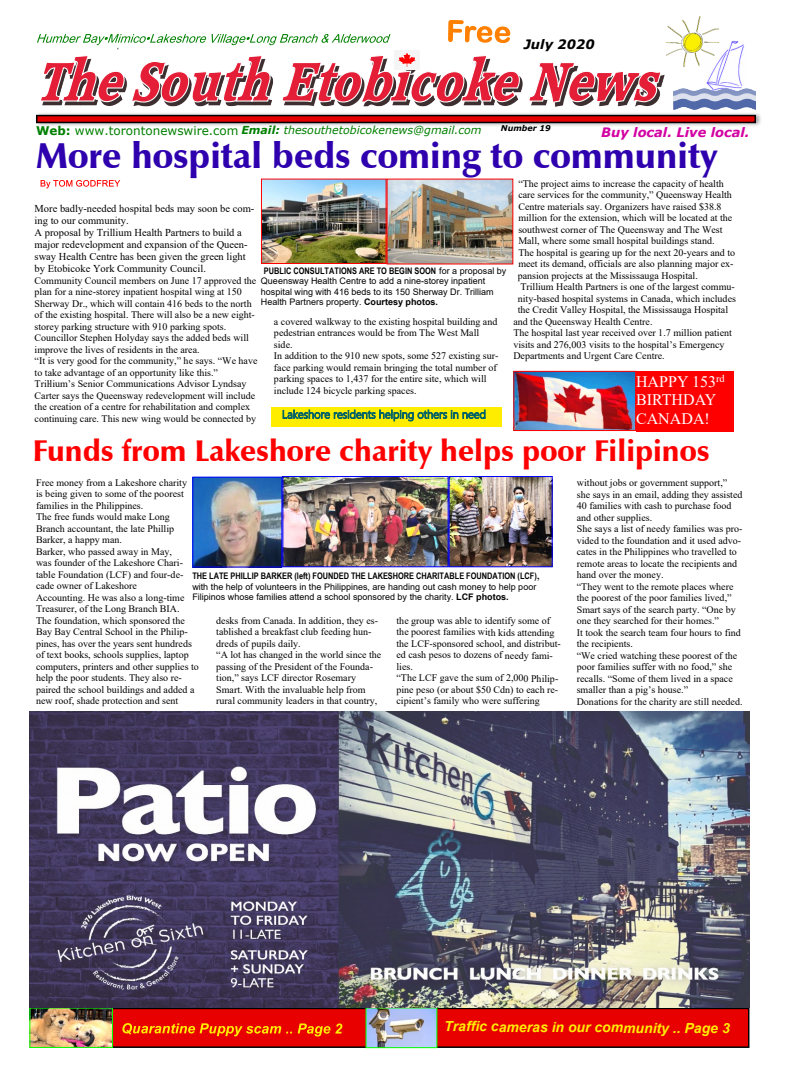
<style>
.page{position:relative;width:792px;height:1080px;background:#fff}
.page>*{position:absolute;margin:0;border:0;box-sizing:border-box;transform-origin:0 0}
.t1{font:900 36px "Zapf Humanist 601 BT";color:#2e00ae}
.t2{font:900 30px "Zapf Humanist 601 BT";color:#f00}
.t3{font:16px/18.4px "Times New Roman";color:#fff}
.t4{font:italic 700 14px "Arial";color:#ffed00}
.t5{font:italic 700 13px "Verdana";color:#d300a2}
.t6{font:italic 700 13px "Verdana";color:#000}
.t7{font:italic 11px "Verdana";color:#008000}
.t8{font:10.5px/12.1px "Times New Roman";color:#000}
.t9{font:10px/11.5px "Times New Roman";color:#000}
.t10{font:9px/10.3px "Arial";color:#000}
.t11{font:700 9px "Arial Narrow";color:#000}
.t12{font:italic 700 8px "Verdana";color:#000}
.s1{font-weight:700;font-style:normal;font-size:12px}
.s2{font-style:normal;font-size:12px}
.s3{font-weight:700}
.s4{font-family:"Arial";font-weight:400}
.s5{font-family:"Times New Roman";font-weight:400;font-size:12px}
</style>
<div class="page">
<img style="left:36px;top:113px;width:725px;height:13px">
<svg style="left:36px;top:115px;width:720px;height:8px"></svg>
<div style="left:36px;top:1008px;width:713px;height:40px;background:#e80000;border:2px solid #000"></div>
<img style="left:706px;top:41px;width:38px;height:47px">
<img style="left:673px;top:88px;width:83px;height:27px">
<svg style="left:527px;top:63px;width:136px;height:63px"></svg>
<svg style="left:122px;top:1023px;width:170px;height:13px"></svg>
<svg style="left:298px;top:1023px;width:44px;height:13px"></svg>
<img style="left:667px;top:16px;width:52px;height:51px">
<svg style="left:37px;top:20px;width:483px;height:172px"></svg>
<div style="left:271px;top:407px;width:231px;height:19px;background:#ffed00"></div>
<svg style="left:282px;top:409px;width:204px;height:13px"></svg>
<img style="left:263px;top:181px;width:248px;height:81px">
<div style="left:261px;top:179px;width:126px;height:85px;border:1px solid #f00"></div>
<img style="left:515px;top:373px;width:119px;height:56px">
<div style="left:513px;top:371px;width:123px;height:60px;border:1px solid #f00"></div>
<div style="left:636px;top:371px;width:97px;height:60px;background:#f00"></div>
<img style="left:194px;top:478px;width:357px;height:88px">
<div style="left:282px;top:476px;width:167px;height:91px;border:1px solid #00f"></div>
<div style="left:449px;top:476px;width:104px;height:91px;border:1px solid #00f"></div>
<div style="left:192px;top:477px;width:90px;height:91px;border:1px solid #00f"></div>
<img style="left:31px;top:1010px;width:80px;height:36px">
<div style="left:29px;top:1008px;width:84px;height:40px;border:1px solid #0f0"></div>
<img style="left:368px;top:1009px;width:67px;height:37px">
<div style="left:366px;top:1007px;width:71px;height:41px;border:1px solid #0f0"></div>
<img style="left:29px;top:711px;width:720px;height:297px">
<h3 class="t6" style="left:524px;top:39px;width:72px">July 2020</h3>
<p class="t12" style="left:501px;top:125px;width:51px">Number 19</p>
<h3 class="t5" style="left:601px;top:127px;width:150px">Buy local. Live local.</h3>
<p class="t7" style="left:36px;top:126px;width:447px"><span class="s1">Web:</span> <span class="s2">www.torontonewswire.com</span> <span class="s3">Email:</span> thesouthetobicokenews@gmail.com</p>
<h1 class="t1" style="left:36px;top:141px;width:683px">More hospital beds coming to community</h1>
<p class="t9" style="left:518px;top:179px;width:207px">“The project aims to increase the capacity of health</p>
<p class="t9" style="left:518px;top:190px;width:215px">care services for the community,” Queensway Health</p>
<p class="t9" style="left:518px;top:202px;width:205px">Centre materials say. Organizers have raised $38.8</p>
<p class="t9" style="left:518px;top:213px;width:215px">million for the extension, which will be located at the</p>
<p class="t9" style="left:518px;top:225px;width:206px">southwest corner of The Queensway and The West</p>
<p class="t9" style="left:518px;top:236px;width:198px">Mall, where some small hospital buildings stand.</p>
<p class="t9" style="left:518px;top:248px;width:218px">The hospital is gearing up for the next 20-years and to</p>
<p class="t9" style="left:518px;top:259px;width:217px">meet its demand, officials are also planning major ex-</p>
<p class="t9" style="left:518px;top:271px;width:182px">pansion projects at the Mississauga Hospital.</p>
<p class="t9" style="left:520px;top:282px;width:216px">Trillium Health Partners is one of the largest commu-</p>
<p class="t9" style="left:518px;top:294px;width:220px">nity-based hospital systems in Canada, which includes</p>
<p class="t9" style="left:518px;top:305px;width:212px">the Credit Valley Hospital, the Mississauga Hospital</p>
<p class="t9" style="left:513px;top:317px;width:141px">and the Queensway Health Centre.</p>
<p class="t9" style="left:513px;top:328px;width:220px">The hospital last year received over 1.7 million patient</p>
<p class="t9" style="left:513px;top:340px;width:213px">visits and 276,003 visits to the hospital’s Emergency</p>
<p class="t9" style="left:513px;top:351px;width:153px">Departments and Urgent Care Centre.</p>
<p class="t8" style="left:641px;top:388px;width:5px">-</p>
<p class="t8" style="left:35px;top:203px;width:221px">More badly-needed hospital beds may soon be com&shy;ing to our community.<br>A proposal by Trillium Health Partners to build a major redevelopment and expansion of the Queen&shy;sway Health Centre has been given the green light by Etobicoke York Community Council.</p>
<p class="t9" style="left:35px;top:276px;width:224px">Community Council members on June 17 approved the plan for a nine-storey inpatient hospital wing at 150<br>Sherway Dr., which will contain 416 beds to the north of the existing hospital. There will also be a new eight&shy;storey parking structure with 910 parking spots.<br>Councillor Stephen Holyday says the added beds will improve the lives of residents in the area.<br>“It is very good for the community,” he says. “We have to take advantage of an opportunity like this.” Trillium’s Senior Communications Advisor Lyndsay Carter says the Queensway redevelopment will include the creation of a centre for rehabilitation and complex continuing care. This new wing would be connected by</p>
<p class="t11" style="left:264px;top:268px;width:244px">PUBLIC CONSULTATIONS ARE TO BEGIN SOON <span class="s4">for a proposal by</span></p>
<p class="t10" style="left:261px;top:277px;width:234px">Queensway Health Centre to add a nine-storey inpatient hospital wing with 416 beds to its 150 Sherway Dr. Trilliam<br>Health Partners property. <span class="s3">Courtesy photos.</span></p>
<p class="t9" style="left:274px;top:317px;width:226px">a covered walkway to the existing hospital building and pedestrian entrances would be from The West Mall side.<br>In addition to the 910 new spots, some 527 existing sur&shy;face parking would remain bringing the total number of parking spaces to 1,437 for the entire site, which will include 124 bicycle parking spaces.</p>
<h3 class="t3" style="left:636px;top:374px;width:90px">HAPPY 153<sup>rd<br></sup>BIRTHDAY<br>CANADA!</h3>
<h2 class="t2" style="left:33px;top:438px;width:678px">Funds from Lakeshore charity helps poor Filipinos</h2>
<p class="t9" style="left:36px;top:478px;width:164px">Free money from a Lakeshore charity<br>is being given to some of the poorest families in the Philippines.<br>The free funds would make Long Branch accountant, the late Phillip Barker, a happy man.<br>Barker, who passed away in May,<br>was founder of the Lakeshore Chari&shy;table Foundation (LCF) and four-de&shy;cade owner of Lakeshore<br>Accounting. He was also a long-time Treasurer, of the Long Branch BIA.<br>The foundation, which sponsored the Bay Bay Central School in the Philip&shy;pines, has over the years sent hundreds of text books, schools supplies, laptop computers, printers and other supplies to help the poor students. They also re&shy;paired the school buildings and added a new roof, shade protection and sent</p>
<p class="t9" style="left:577px;top:478px;width:167px">without jobs or government support,” she says in an email, adding they assisted 40 families with cash to purchase food and other supplies.<br>She says a list of needy families was pro&shy;vided to the foundation and it used advo&shy;cates in the Philippines who travelled to remote areas to locate the recipients and hand over the money.<br>“They went to the remote places where the poorest of the poor families lived,” Smart says of the search party. “One by one they searched for their homes.”<br>It took the search team four hours to find the recipients.<br>“We cried watching these poorest of the poor families suffer with no food,” she recalls. “Some of them lived in a space smaller than a pig’s house.”<br>Donations for the charity are still needed.</p>
<p class="t11" style="left:192px;top:572px;width:349px">THE LATE PHILLIP BARKER (left) FOUNDED THE LAKESHORE CHARITABLE FOUNDATION (LCF)<span class="s5">,</span></p>
<p class="t10" style="left:192px;top:583px;width:346px">with the help of volunteers in the Philippines, are handing out cash money to help poor<br>Filipinos whose families attend a school sponsored by the charity. <span class="s3">LCF photos.</span></p>
<p class="t9" style="left:216px;top:616px;width:167px">desks from Canada. In addition, they es&shy;tablished a breakfast club feeding hun&shy;dreds of pupils daily.<br>“A lot has changed in the world since the passing of the President of the Founda&shy;tion,” says LCF director Rosemary Smart. With the invaluable help from rural community leaders in that country,</p>
<p class="t9" style="left:397px;top:616px;width:166px">the group was able to identify some of the poorest families with kids attending the LCF-sponsored school, and distribut&shy;ed cash pesos to dozens of needy fami&shy;lies.<br>“The LCF gave the sum of 2,000 Philip&shy;pine peso (or about $50 Cdn) to each re&shy;cipient’s family who were suffering</p>
<h3 class="t4" style="left:444px;top:1022px;width:287px">Traffic cameras in our community .. Page 3</h3>
</div>
